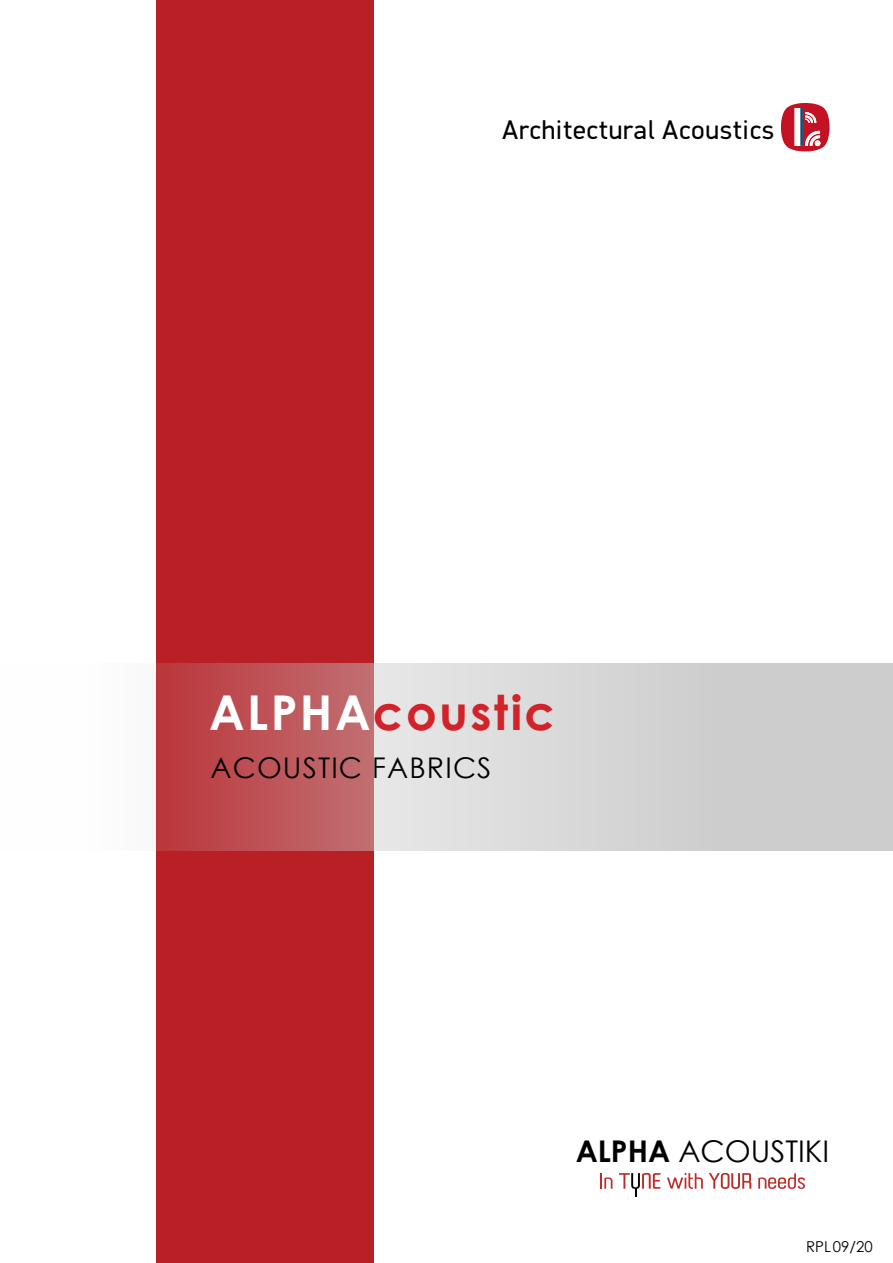
<style>
.page{position:relative;width:893px;height:1263px;background:#fff}
.page>*{position:absolute;margin:0;border:0;box-sizing:border-box;transform-origin:0 0}
.t1{font:700 48px "Century Gothic";letter-spacing:.05em;color:#d2232a}
.t2{font:29.85px "Century Gothic";color:#000}
.t3{font:28.5px "Century Gothic";letter-spacing:.04em;color:#000}
.t4{font:27px "PF Din Display";letter-spacing:.025em;color:#000}
.t5{font:15px "Century Gothic";color:#000}
.s1{color:#fff}
.s2{font-weight:700}
</style>
<div class="page">
<div style="left:156px;top:0;width:217px;height:1263px;background:#b82025"></div>
<svg style="left:156px;top:663px;width:737px;height:187px;background:#ceafb0"></svg>
<svg style="left:781px;top:103px;width:49px;height:49px"></svg>
<svg style="left:600px;top:1173px;width:12px;height:16px"></svg>
<svg style="left:667px;top:1173px;width:36px;height:16px"></svg>
<svg style="left:709px;top:1173px;width:42px;height:16px"></svg>
<svg style="left:758px;top:1173px;width:47px;height:16px"></svg>
<svg style="left:619px;top:1173px;width:42px;height:23px"></svg>
<p class="t4" style="left:502px;top:113px;width:274px">Architectural Acoustics</p>
<h1 class="t1" style="left:209px;top:676px;width:348px"><span class="s1">ALPHA</span>coustic</h1>
<p class="t3" style="left:210px;top:748px;width:283px">ACOUSTIC FABRICS</p>
<p class="t2" style="left:576px;top:1130px;width:255px"><span class="s2">ALPHA</span> ACOUSTIKI</p>
<p class="t5" style="left:806px;top:1236px;width:68px">RPL09/20</p>
</div>
